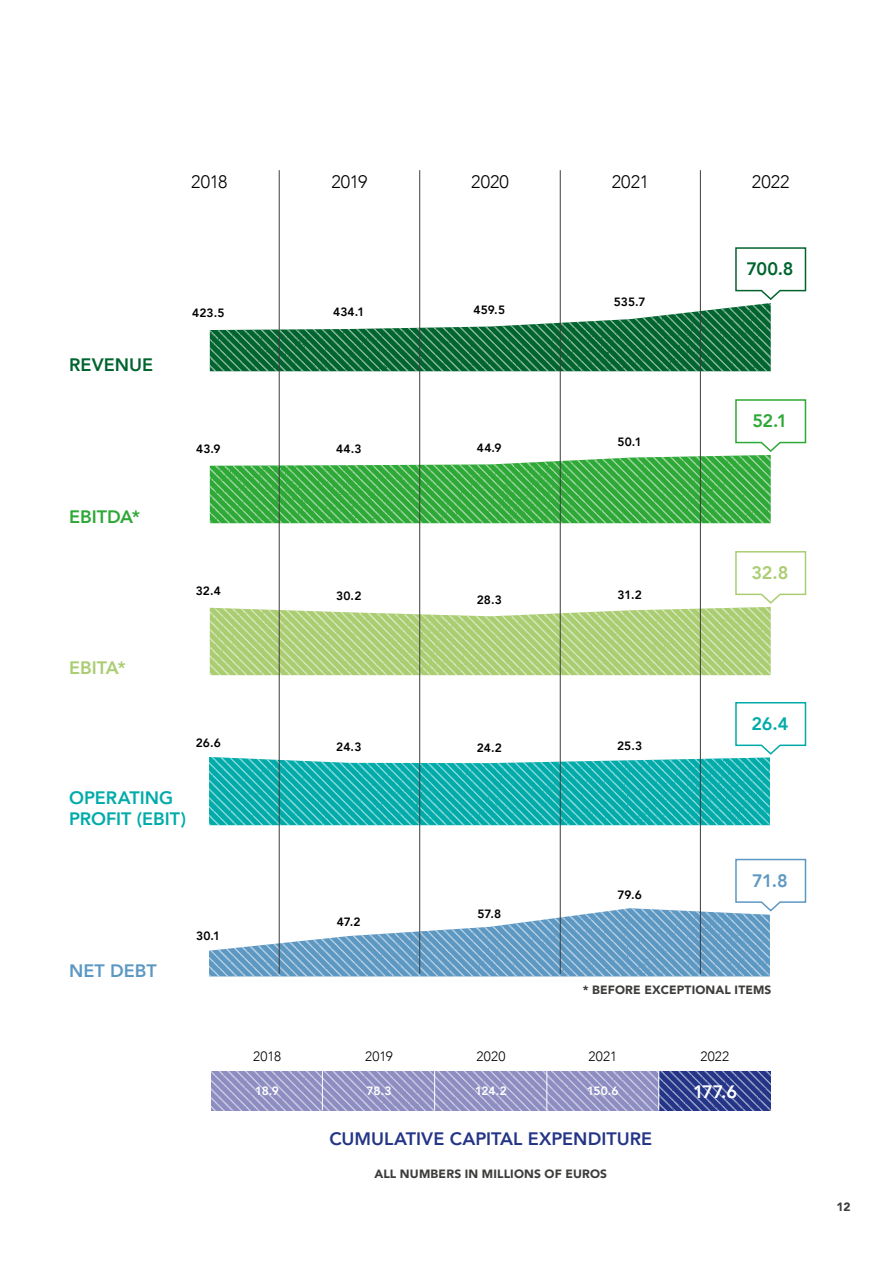
<style>
.page{position:relative;width:893px;height:1263px;background:#fff}
.page>*{position:absolute;margin:0;border:0;box-sizing:border-box;transform-origin:0 0}
.t1{font:800 18px "Avenir";color:#243588}
.t2{font:800 18px/21px "Avenir";color:#00abaa}
.t3{font:300 18px "Avenir";color:#000}
.t4{font:800 18px "Avenir";color:#00642f}
.t5{font:800 18px "Avenir";color:#2ea836}
.t6{font:800 18px "Avenir";color:#5d98c3}
.t7{font:800 18px "Avenir";color:#aacd71}
.t8{font:800 18px "Avenir";color:#fff}
.t9{font:300 13.5px "Avenir";letter-spacing:.015em;color:#000}
.t10{font:800 12px "Avenir";color:#000}
.t11{font:900 12px "Avenir";letter-spacing:.015em;color:#3c3c3b}
.t12{font:800 12px "Avenir";letter-spacing:-.03em;color:#fff}
</style>
<div class="page">
<svg style="left:211px;top:1071px;width:447px;height:39px;background:#9b9ac9"></svg>
<svg style="left:659px;top:1071px;width:112px;height:39px;background:#3e4d96"></svg>
<hr style="left:419px;top:170px;width:1px;height:804px;background:#3c3c3b">
<hr style="left:434px;top:1071px;width:1px;height:39px;background:#fff">
<hr style="left:279px;top:170px;width:1px;height:804px;background:#3c3c3b">
<hr style="left:322px;top:1071px;width:1px;height:39px;background:#fff">
<hr style="left:560px;top:170px;width:1px;height:804px;background:#3c3c3b">
<hr style="left:547px;top:1071px;width:1px;height:39px;background:#fff">
<hr style="left:700px;top:170px;width:1px;height:804px;background:#3c3c3b">
<svg style="left:209px;top:858px;width:598px;height:118px"></svg>
<svg style="left:209px;top:701px;width:598px;height:124px"></svg>
<svg style="left:210px;top:550px;width:597px;height:125px"></svg>
<svg style="left:210px;top:398px;width:597px;height:125px"></svg>
<svg style="left:210px;top:247px;width:597px;height:124px"></svg>
<h1 class="t3" style="left:191px;top:171px;width:38px">2018</h1>
<h1 class="t3" style="left:331px;top:171px;width:38px">2019</h1>
<h1 class="t3" style="left:471px;top:171px;width:39px">2020</h1>
<h1 class="t3" style="left:612px;top:171px;width:39px">2021</h1>
<h1 class="t4" style="left:69px;top:351px;width:86px">REVENUE</h1>
<h1 class="t5" style="left:69px;top:502px;width:73px">EBITDA*</h1>
<h1 class="t7" style="left:69px;top:654px;width:58px">EBITA*</h1>
<p class="t10" style="left:192px;top:304px;width:34px">423.5</p>
<p class="t10" style="left:333px;top:302px;width:33px">434.1</p>
<p class="t10" style="left:474px;top:300px;width:33px">459.5</p>
<p class="t10" style="left:196px;top:440px;width:26px">43.9</p>
<p class="t10" style="left:336px;top:439px;width:27px">44.3</p>
<p class="t10" style="left:477px;top:439px;width:26px">44.9</p>
<p class="t10" style="left:196px;top:581px;width:27px">32.4</p>
<p class="t10" style="left:336px;top:587px;width:27px">30.2</p>
<p class="t10" style="left:477px;top:590px;width:27px">28.3</p>
<p class="t10" style="left:614px;top:293px;width:33px">535.7</p>
<p class="t10" style="left:618px;top:432px;width:26px">50.1</p>
<p class="t10" style="left:617px;top:585px;width:26px">31.2</p>
<p class="t10" style="left:196px;top:734px;width:27px">26.6</p>
<p class="t10" style="left:336px;top:738px;width:27px">24.3</p>
<p class="t10" style="left:477px;top:739px;width:27px">24.2</p>
<p class="t10" style="left:617px;top:736px;width:27px">25.3</p>
<h1 class="t2" style="left:69px;top:787px;width:118px">OPERATING<br>PROFIT (EBIT)</h1>
<h1 class="t6" style="left:69px;top:956px;width:89px">NET DEBT</h1>
<p class="t10" style="left:196px;top:926px;width:26px">30.1</p>
<p class="t10" style="left:337px;top:913px;width:25px">47.2</p>
<p class="t10" style="left:477px;top:904px;width:25px">57.8</p>
<p class="t10" style="left:618px;top:885px;width:26px">79.6</p>
<h1 class="t3" style="left:752px;top:171px;width:39px">2022</h1>
<h1 class="t4" style="left:746px;top:255px;width:49px">700.8</h1>
<h1 class="t5" style="left:752px;top:407px;width:37px">52.1</h1>
<h1 class="t7" style="left:752px;top:559px;width:38px">32.8</h1>
<h1 class="t2" style="left:752px;top:713px;width:38px">26.4</h1>
<h1 class="t6" style="left:752px;top:866px;width:37px">71.8</h1>
<p class="t9" style="left:253px;top:1048px;width:29px">2018</p>
<p class="t9" style="left:365px;top:1048px;width:29px">2019</p>
<p class="t9" style="left:476px;top:1048px;width:30px">2020</p>
<p class="t11" style="left:583px;top:979px;width:190px">* BEFORE EXCEPTIONAL ITEMS</p>
<p class="t9" style="left:589px;top:1048px;width:30px">2021</p>
<p class="t9" style="left:700px;top:1048px;width:30px">2022</p>
<p class="t12" style="left:255px;top:1081px;width:25px">18.9</p>
<p class="t12" style="left:367px;top:1081px;width:26px">78.3</p>
<p class="t12" style="left:475px;top:1081px;width:33px">124.2</p>
<p class="t12" style="left:587px;top:1081px;width:33px">150.6</p>
<h1 class="t8" style="left:693px;top:1077px;width:46px">177.6</h1>
<h1 class="t1" style="left:329px;top:1125px;width:324px">CUMULATIVE CAPITAL EXPENDITURE</h1>
<p class="t11" style="left:374px;top:1163px;width:234px">ALL NUMBERS IN MILLIONS OF EUROS</p>
<p class="t11" style="left:836px;top:1197px;width:15px">12</p>
</div>
